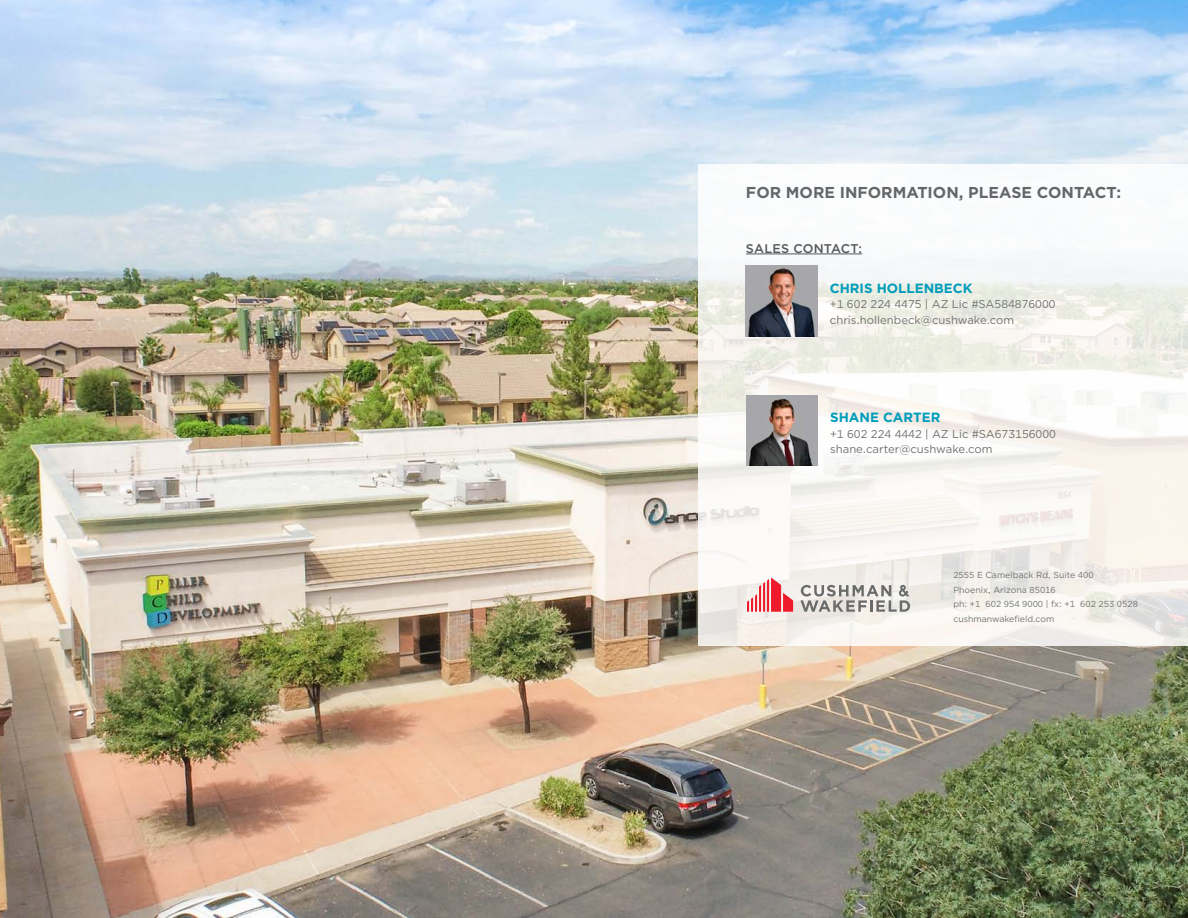
<style>
.page{position:relative;width:1188px;height:918px;background:#fff}
.page>*{position:absolute;margin:0;border:0;box-sizing:border-box;transform-origin:0 0}
.Body_Text{font:700 15.75px "Gotham";color:#646669}
.Body_Text-2{font:700 13.35px "Gotham";color:#009cbb}
.t1{font:500 12.6px "Gotham";letter-spacing:.02em;color:#54575a}
.Body_Text-3{font:11.25px "Gotham";color:#717271}
.Body_Text-4{font:8.7px "Gotham";color:#717271}
</style>
<div class="page">
<img style="left:0;top:0;width:1188px;height:918px">
<svg style="left:699px;top:164px;width:489px;height:482px;fill:#f9f7f5"></svg>
<svg style="left:747px;top:577px;width:46px;height:35px"></svg>
<svg style="left:800px;top:585px;width:110px;height:27px;background:#bfbdba"></svg>
<hr style="left:746px;top:254px;width:116px;height:1px;background:#54575a">
<img style="left:746px;top:266px;width:72px;height:70px">
<img style="left:746px;top:395px;width:72px;height:71px">
<p class="Body_Text" style="left:746px;top:182px;width:377px">FOR MORE INFORMATION, PLEASE CONTACT:</p>
<p class="t1" style="left:746px;top:240px;width:118px">SALES CONTACT:</p>
<p class="Body_Text-2" style="left:830px;top:279px;width:144px">CHRIS HOLLENBECK</p>
<p class="Body_Text-3" style="left:830px;top:297px;width:227px">+1 602 224 4475 | AZ Lic #SA584876000</p>
<p class="Body_Text-3" style="left:830px;top:312px;width:186px">chris.hollenbeck@cushwake.com</p>
<p class="Body_Text-2" style="left:830px;top:409px;width:112px">SHANE CARTER</p>
<p class="Body_Text-3" style="left:830px;top:426px;width:227px">+1 602 224 4442 | AZ Lic #SA673156000</p>
<p class="Body_Text-3" style="left:830px;top:442px;width:164px">shane.carter@cushwake.com</p>
<p class="Body_Text-4" style="left:953px;top:570px;width:142px">2555 E Camelback Rd, Suite 400</p>
<p class="Body_Text-4" style="left:953px;top:584px;width:104px">Phoenix, Arizona 85016</p>
<p class="Body_Text-4" style="left:953px;top:599px;width:186px">ph: +1 602 954 9000 | fx: +1 602 253 0528</p>
<p class="Body_Text-4" style="left:953px;top:613px;width:102px">cushmanwakefield.com</p>
</div>
